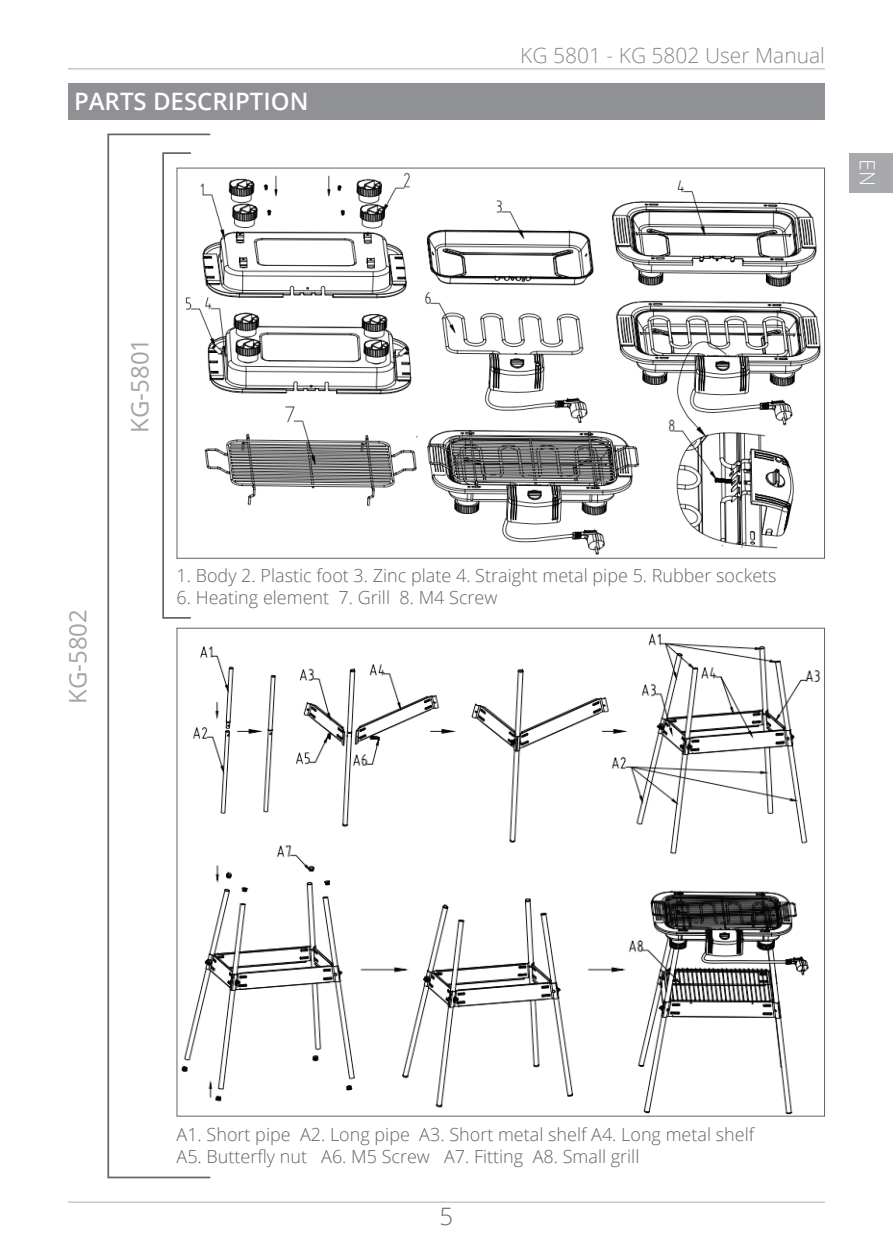
<style>
.page{position:relative;width:893px;height:1259px;background:#fff}
.page>*{position:absolute;margin:0;border:0;box-sizing:border-box;transform-origin:0 0}
.t1{font:600 24px "Open Sans";color:#fff}
.t2{font:24px "Open Sans";color:#a3a4a8}
.t3{font:300 24px "Open Sans";color:#6c6d70}
.t4{font:300 21px "Open Sans";color:#87898c}
.t5{font:300 21px "Open Sans";color:#fff}
.t6{font:300 18px/21.6px "Open Sans";color:#636366}
</style>
<div class="page">
<hr style="left:68px;top:1201px;width:757px;height:2px;background:#c7c8ca">
<hr style="left:68px;top:68px;width:757px;height:2px;background:#c7c8ca">
<div style="left:848px;top:153px;width:45px;height:39px;background:#a8a9ad"></div>
<div style="left:68px;top:83px;width:757px;height:37px;background:#8f9194"></div>
<img style="left:185px;top:172px;width:636px;height:383px">
<img style="left:181px;top:633px;width:640px;height:481px">
<div style="left:162px;top:152px;width:30px;height:467px;border:2px solid #636366"></div>
<div style="left:107px;top:134px;width:104px;height:1044px;border:2px solid #636366"></div>
<h1 class="t1" style="left:74px;top:85px;width:236px">PARTS DESCRIPTION</h1>
<p class="t4" style="left:520px;top:41px;width:306px">KG 5801 - KG 5802 User Manual</p>
<p class="t5" style="left:882px;top:159px;width:28px;rotate:90deg">EN</p>
<h1 class="t2" style="left:123px;top:433px;width:96px;rotate:-90deg">KG-5801</h1>
<h1 class="t2" style="left:61px;top:704px;width:96px;rotate:-90deg">KG-5802</h1>
<p class="t6" style="left:177px;top:564px;width:602px">1. Body 2. Plastic foot 3. Zinc plate 4. Straight metal pipe 5. Rubber sockets</p>
<p class="t6" style="left:177px;top:586px;width:322px">6. Heating element 7. Grill 8. M4 Screw</p>
<p class="t6" style="left:177px;top:1123px;width:579px">A1. Short pipe A2. Long pipe A3. Short metal shelf A4. Long metal shelf<br>A5. Butterfly nut A6. M5 Screw A7. Fitting A8. Small grill</p>
<h1 class="t3" style="left:440px;top:1200px;width:15px">5</h1>
</div>
